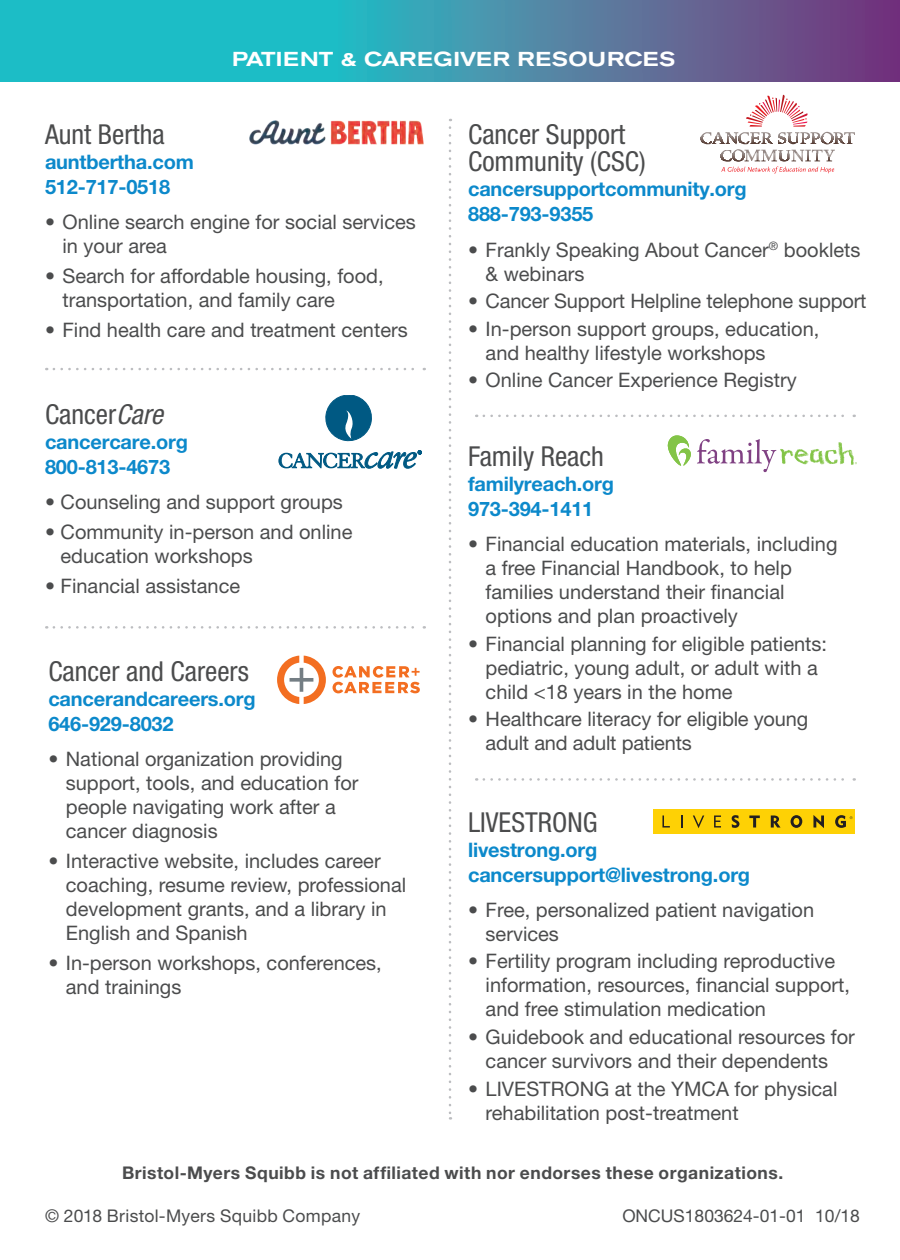
<style>
.page{position:relative;width:900px;height:1260px;background:#fff}
.page>*{position:absolute;margin:0;border:0;box-sizing:border-box;transform-origin:0 0}
.t1{font:condensed 27.5px/27.5px "Helvetica Neue LT Std";color:#4b4c4d}
.t2{font:20px/24px "Helvetica Neue LT Std";color:#4b4c4d}
.t3{font:700 20px/25px "Helvetica Neue LT Std";letter-spacing:-.01em;color:#0c89cb}
.t4{font:500 expanded 20px "Akzidenz Grotesk BE";letter-spacing:.02em;color:#fff}
.t5{font:700 17.5px "Helvetica Neue LT Std";letter-spacing:.025em;color:#4b4c4d}
.t6{font:17.5px "Helvetica Neue LT Std";letter-spacing:.005em;color:#4b4c4d}
.s1{font-style:italic}
</style>
<div class="page">
<svg style="left:484px;top:415px;width:371px;height:2px"></svg>
<svg style="left:54px;top:368px;width:371px;height:2px"></svg>
<svg style="left:54px;top:626px;width:371px;height:3px"></svg>
<svg style="left:484px;top:778px;width:371px;height:3px"></svg>
<svg style="left:449px;top:128px;width:2px;height:992px"></svg>
<hr style="left:712px;top:143px;width:143px;height:1px;background:#5c443c">
<hr style="left:712px;top:142px;width:143px;height:1px;background:#604941">
<hr style="left:712px;top:141px;width:143px;height:1px;background:#6e5851">
<hr style="left:712px;top:140px;width:143px;height:1px;background:#746059">
<hr style="left:712px;top:139px;width:143px;height:1px;background:#7c6963">
<hr style="left:712px;top:138px;width:143px;height:1px;background:#857670">
<hr style="left:712px;top:137px;width:143px;height:1px;background:#8d7f7b">
<hr style="left:712px;top:136px;width:143px;height:1px;background:#938884">
<svg style="left:716px;top:132px;width:139px;height:4px"></svg>
<svg style="left:746px;top:95px;width:62px;height:32px"></svg>
<svg style="left:721px;top:150px;width:114px;height:23px"></svg>
<svg style="left:668px;top:435px;width:189px;height:37px"></svg>
<div style="left:653px;top:809px;width:202px;height:25px;background:#fed105"></div>
<svg style="left:662px;top:816px;width:8px;height:12px"></svg>
<svg style="left:681px;top:815px;width:2px;height:13px"></svg>
<svg style="left:693px;top:816px;width:11px;height:12px"></svg>
<svg style="left:714px;top:816px;width:7px;height:12px"></svg>
<svg style="left:732px;top:815px;width:7px;height:13px"></svg>
<svg style="left:749px;top:816px;width:11px;height:12px"></svg>
<svg style="left:771px;top:815px;width:10px;height:13px"></svg>
<svg style="left:791px;top:815px;width:11px;height:13px"></svg>
<svg style="left:813px;top:815px;width:11px;height:13px"></svg>
<svg style="left:835px;top:815px;width:18px;height:13px"></svg>
<img style="left:250px;top:120px;width:173px;height:25px">
<svg style="left:325px;top:395px;width:47px;height:47px"></svg>
<svg style="left:279px;top:450px;width:143px;height:18px"></svg>
<svg style="left:277px;top:656px;width:49px;height:48px"></svg>
<svg style="left:333px;top:666px;width:87px;height:27px"></svg>
<svg style="left:0;top:0;width:900px;height:81px;background:#3f92ad"></svg>
<p class="t4" style="left:232px;top:47px;width:445px">PATIENT &amp; CAREGIVER RESOURCES</p>
<p class="t1" style="left:45px;top:120px;width:121px">Aunt Bertha</p>
<p class="t3" style="left:45px;top:149px;width:150px">auntbertha.com<br>512-717-0518</p>
<p class="t2" style="left:62px;top:210px;width:355px;text-indent:-18px">• Online search engine for social services in your area</p>
<p class="t2" style="left:62px;top:264px;width:323px;text-indent:-18px">• Search for affordable housing, food, transportation, and family care</p>
<p class="t2" style="left:45px;top:317px;width:364px">• Find health care and treatment centers</p>
<p class="t1" style="left:45px;top:400px;width:120px">Cancer<span class="s1">Care</span></p>
<p class="t3" style="left:45px;top:429px;width:144px">cancercare.org<br>800-813-4673</p>
<p class="t2" style="left:45px;top:490px;width:299px">• Counseling and support groups</p>
<p class="t2" style="left:61px;top:519px;width:293px;text-indent:-16px">• Community in-person and online education workshops</p>
<p class="t2" style="left:45px;top:573px;width:197px">• Financial assistance</p>
<p class="t1" style="left:48px;top:657px;width:202px">Cancer and Careers</p>
<p class="t3" style="left:48px;top:686px;width:209px">cancerandcareers.org<br>646-929-8032</p>
<p class="t2" style="left:66px;top:747px;width:294px;text-indent:-17px">• National organization providing support, tools, and education for people navigating work after a cancer diagnosis</p>
<p class="t2" style="left:66px;top:849px;width:342px;text-indent:-18px">• Interactive website, includes career coaching, resume review, professional development grants, and a library in English and Spanish</p>
<p class="t2" style="left:66px;top:950px;width:317px;text-indent:-17px">• In-person workshops, conferences, and trainings</p>
<p class="t1" style="left:468px;top:120px;width:179px">Cancer Support<br>Community (CSC)</p>
<p class="t3" style="left:468px;top:176px;width:280px">cancersupportcommunity.org<br>888-793-9355</p>
<p class="t2" style="left:486px;top:237px;width:376px;text-indent:-18px">• Frankly Speaking About Cancer<sup>®</sup> booklets &amp; webinars</p>
<p class="t2" style="left:468px;top:289px;width:400px">• Cancer Support Helpline telephone support</p>
<p class="t2" style="left:486px;top:316px;width:335px;text-indent:-17px">• In-person support groups, education, and healthy lifestyle workshops</p>
<p class="t2" style="left:468px;top:368px;width:330px">• Online Cancer Experience Registry</p>
<p class="t1" style="left:468px;top:442px;width:137px">Family Reach</p>
<p class="t3" style="left:468px;top:471px;width:148px">familyreach.org<br>973-394-1411</p>
<p class="t2" style="left:486px;top:532px;width:353px;text-indent:-18px">• Financial education materials, including a free Financial Handbook, to help families understand their financial options and plan proactively</p>
<p class="t2" style="left:486px;top:632px;width:343px;text-indent:-18px">• Financial planning for eligible patients: pediatric, young adult, or adult with a child &lt;18 years in the home</p>
<p class="t2" style="left:486px;top:707px;width:324px;text-indent:-18px">• Healthcare literacy for eligible young adult and adult patients</p>
<p class="t1" style="left:468px;top:808px;width:131px">LIVESTRONG</p>
<p class="t3" style="left:468px;top:836px;width:284px">livestrong.org cancersupport@livestrong.org</p>
<p class="t2" style="left:486px;top:897px;width:330px;text-indent:-18px">• Free, personalized patient navigation services</p>
<p class="t2" style="left:486px;top:949px;width:366px;text-indent:-18px">• Fertility program including reproductive information, resources, financial support, and free stimulation medication</p>
<p class="t2" style="left:468px;top:1025px;width:388px;text-align:center">• Guidebook and educational resources for cancer survivors and their dependents</p>
<p class="t2" style="left:486px;top:1076px;width:353px;text-indent:-18px">• LIVESTRONG at the YMCA for physical rehabilitation post-treatment</p>
<p class="t5" style="left:122px;top:1162px;width:663px">Bristol-Myers Squibb is not affiliated with nor endorses these organizations.</p>
<p class="t6" style="left:45px;top:1205px;width:317px">© 2018 Bristol-Myers Squibb Company</p>
<p class="t6" style="left:622px;top:1205px;width:239px">ONCUS1803624-01-01 10/18</p>
</div>
